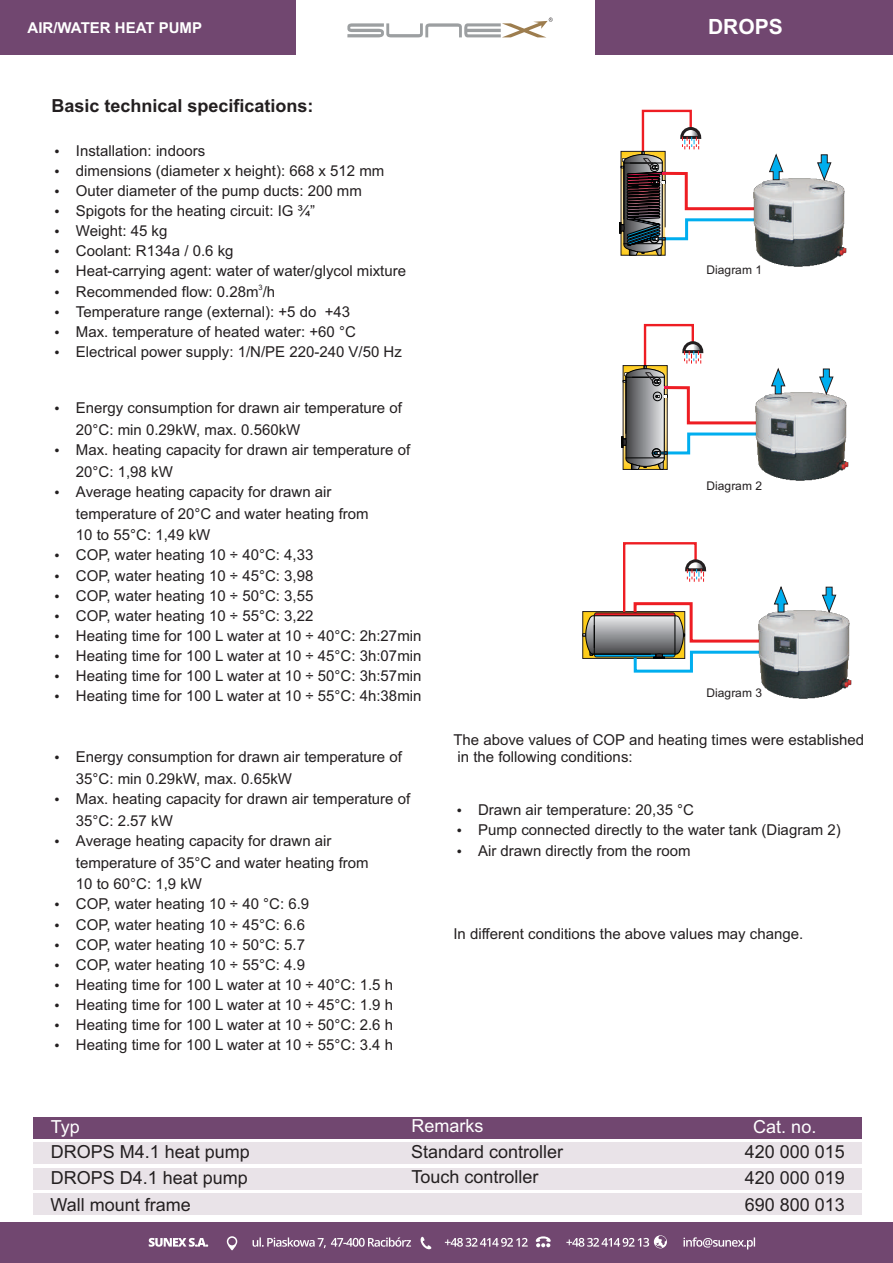
<style>
.page{position:relative;width:893px;height:1263px;background:#fff}
.page>*{position:absolute;margin:0;border:0;box-sizing:border-box;transform-origin:0 0}
.t1{font:700 21px "Arial";color:#fff}
.t2{font:18px/25.5px "Arial";color:#231f20}
.t3{font:700 18px "Arial";color:#231f20}
.t4{font:18px "Arial";color:#fff}
.t5{font:15px/21.8px "Arial";color:#231f20}
.t6{font:700 15px "Arial";color:#fff}
.t7{font:12.75px "Wingdings";color:#231f20}
.t8{font:12px "Arial";color:#231f20}
.t9{font:7.5px "Arial";color:#231f20}
</style>
<div class="page">
<div style="left:0;top:1223px;width:893px;height:40px;background:#714770"></div>
<svg style="left:149px;top:1238px;width:59px;height:9px"></svg>
<svg style="left:227px;top:1236px;width:10px;height:14px"></svg>
<svg style="left:253px;top:1235px;width:502px;height:14px"></svg>
<div style="left:0;top:0;width:893px;height:55px;background:#714770"></div>
<div style="left:296px;top:0;width:299px;height:55px;background:#fff"></div>
<svg style="left:347px;top:18px;width:206px;height:19px"></svg>
<div style="left:33px;top:1117px;width:828px;height:21px;background:#714770"></div>
<div style="left:33px;top:1142px;width:828px;height:22px;background:#e9e3e8"></div>
<div style="left:33px;top:1168px;width:828px;height:21px;background:#e9e3e8"></div>
<div style="left:33px;top:1193px;width:828px;height:22px;background:#e9e3e8"></div>
<img style="left:761px;top:610px;width:91px;height:89px">
<svg style="left:582px;top:542px;width:207px;height:132px"></svg>
<svg style="left:821px;top:586px;width:16px;height:28px"></svg>
<img style="left:762px;top:392px;width:87px;height:89px">
<svg style="left:621px;top:323px;width:165px;height:147px"></svg>
<svg style="left:818px;top:368px;width:16px;height:28px"></svg>
<img style="left:760px;top:178px;width:87px;height:89px">
<svg style="left:816px;top:154px;width:16px;height:28px"></svg>
<svg style="left:619px;top:109px;width:165px;height:147px"></svg>
<p class="t6" style="left:28px;top:22px;width:176px">AIR/WATER HEAT PUMP</p>
<h1 class="t1" style="left:708px;top:18px;width:76px">DROPS</h1>
<p class="t3" style="left:51px;top:98px;width:264px">Basic technical specifications:</p>
<p class="t5" style="left:54px;top:141px;width:152px">•Installation: indoors</p>
<p class="t5" style="left:54px;top:161px;width:332px">•dimensions (diameter x height): 668 x 512 mm</p>
<p class="t5" style="left:54px;top:181px;width:309px">•Outer diameter of the pump ducts: 200 mm</p>
<p class="t5" style="left:54px;top:201px;width:262px">•Spigots for the heating circuit: IG ¾”</p>
<p class="t5" style="left:54px;top:221px;width:115px">•Weight: 45 kg</p>
<p class="t5" style="left:54px;top:241px;width:181px">•Coolant: R134a / 0.6 kg</p>
<p class="t5" style="left:54px;top:261px;width:353px">•Heat-carrying agent: water of water/glycol mixture</p>
<p class="t7" style="left:54px;top:287px;width:40px">•</p>
<p class="t9" style="left:259px;top:284px;width:6px">3</p>
<p class="t5" style="left:76px;top:282px;width:201px">Recommended flow: 0.28m /h</p>
<p class="t5" style="left:54px;top:302px;width:297px">•Temperature range (external): +5 do +43</p>
<p class="t5" style="left:54px;top:323px;width:303px">•Max. temperature of heated water: +60 °C</p>
<p class="t5" style="left:54px;top:343px;width:349px">•Electrical power supply: 1/N/PE 220-240 V/50 Hz</p>
<p class="t5" style="left:76px;top:398px;width:327px;text-indent:-22px">•Energy consumption for drawn air temperature of<br>20°C: min 0.29kW, max. 0.560kW</p>
<p class="t5" style="left:76px;top:440px;width:336px;text-indent:-22px">•Max. heating capacity for drawn air temperature of<br>20°C: 1,98 kW</p>
<p class="t5" style="left:76px;top:482px;width:294px;text-indent:-22px">•Average heating capacity for drawn air temperature of 20°C and water heating from<br>10 to 55°C: 1,49 kW</p>
<p class="t5" style="left:54px;top:546px;width:261px">•COP, water heating 10 ÷ 40°C: 4,33</p>
<p class="t5" style="left:54px;top:566px;width:261px">•COP, water heating 10 ÷ 45°C: 3,98</p>
<p class="t5" style="left:54px;top:586px;width:261px">•COP, water heating 10 ÷ 50°C: 3,55</p>
<p class="t5" style="left:54px;top:606px;width:261px">•COP, water heating 10 ÷ 55°C: 3,22</p>
<p class="t5" style="left:54px;top:626px;width:369px">•Heating time for 100 L water at 10 ÷ 40°C: 2h:27min</p>
<p class="t5" style="left:54px;top:646px;width:369px">•Heating time for 100 L water at 10 ÷ 45°C: 3h:07min</p>
<p class="t5" style="left:54px;top:666px;width:369px">•Heating time for 100 L water at 10 ÷ 50°C: 3h:57min</p>
<p class="t5" style="left:54px;top:686px;width:369px">•Heating time for 100 L water at 10 ÷ 55°C: 4h:38min</p>
<p class="t5" style="left:76px;top:747px;width:327px;text-indent:-22px">•Energy consumption for drawn air temperature of<br>35°C: min 0.29kW, max. 0.65kW</p>
<p class="t5" style="left:76px;top:789px;width:336px;text-indent:-22px">•Max. heating capacity for drawn air temperature of<br>35°C: 2.57 kW</p>
<p class="t5" style="left:76px;top:831px;width:294px;text-indent:-22px">•Average heating capacity for drawn air temperature of 35°C and water heating from<br>10 to 60°C: 1,9 kW</p>
<p class="t5" style="left:54px;top:895px;width:256px">•COP, water heating 10 ÷ 40 °C: 6.9</p>
<p class="t5" style="left:54px;top:915px;width:252px">•COP, water heating 10 ÷ 45°C: 6.6</p>
<p class="t5" style="left:54px;top:935px;width:252px">•COP, water heating 10 ÷ 50°C: 5.7</p>
<p class="t5" style="left:54px;top:955px;width:252px">•COP, water heating 10 ÷ 55°C: 4.9</p>
<p class="t5" style="left:54px;top:975px;width:340px">•Heating time for 100 L water at 10 ÷ 40°C: 1.5 h</p>
<p class="t5" style="left:54px;top:995px;width:340px">•Heating time for 100 L water at 10 ÷ 45°C: 1.9 h</p>
<p class="t5" style="left:54px;top:1015px;width:340px">•Heating time for 100 L water at 10 ÷ 50°C: 2.6 h</p>
<p class="t5" style="left:54px;top:1035px;width:340px">•Heating time for 100 L water at 10 ÷ 55°C: 3.4 h</p>
<p class="t8" style="left:707px;top:265px;width:57px">Diagram 1</p>
<p class="t8" style="left:707px;top:481px;width:57px">Diagram 2</p>
<p class="t8" style="left:707px;top:689px;width:57px">Diagram 3</p>
<p class="t5" style="left:453px;top:732px;width:412px;line-height:16.8px">The above values of COP and heating times were established in the following conditions:</p>
<p class="t5" style="left:456px;top:800px;width:239px">•Drawn air temperature: 20,35 °C</p>
<p class="t5" style="left:456px;top:821px;width:386px">•Pump connected directly to the water tank (Diagram 2)</p>
<p class="t5" style="left:456px;top:841px;width:236px">•Air drawn directly from the room</p>
<p class="t5" style="left:453px;top:924px;width:351px">In different conditions the above values may change.</p>
<p class="t4" style="left:411px;top:1119px;width:73px">Remarks</p>
<p class="t2" style="left:411px;top:1141px;width:154px">Standard controller<br>Touch controller</p>
<p class="t4" style="left:51px;top:1120px;width:31px">Typ</p>
<p class="t4" style="left:753px;top:1120px;width:65px">Cat. no.</p>
<p class="t2" style="left:51px;top:1141px;width:201px">DROPS M4.1 heat pump<br>DROPS D4.1 heat pump</p>
<p class="t2" style="left:745px;top:1141px;width:102px">420 000 015<br>420 000 019</p>
<p class="t2" style="left:50px;top:1193px;width:142px">Wall mount frame</p>
<p class="t2" style="left:745px;top:1193px;width:102px">690 800 013</p>
</div>
